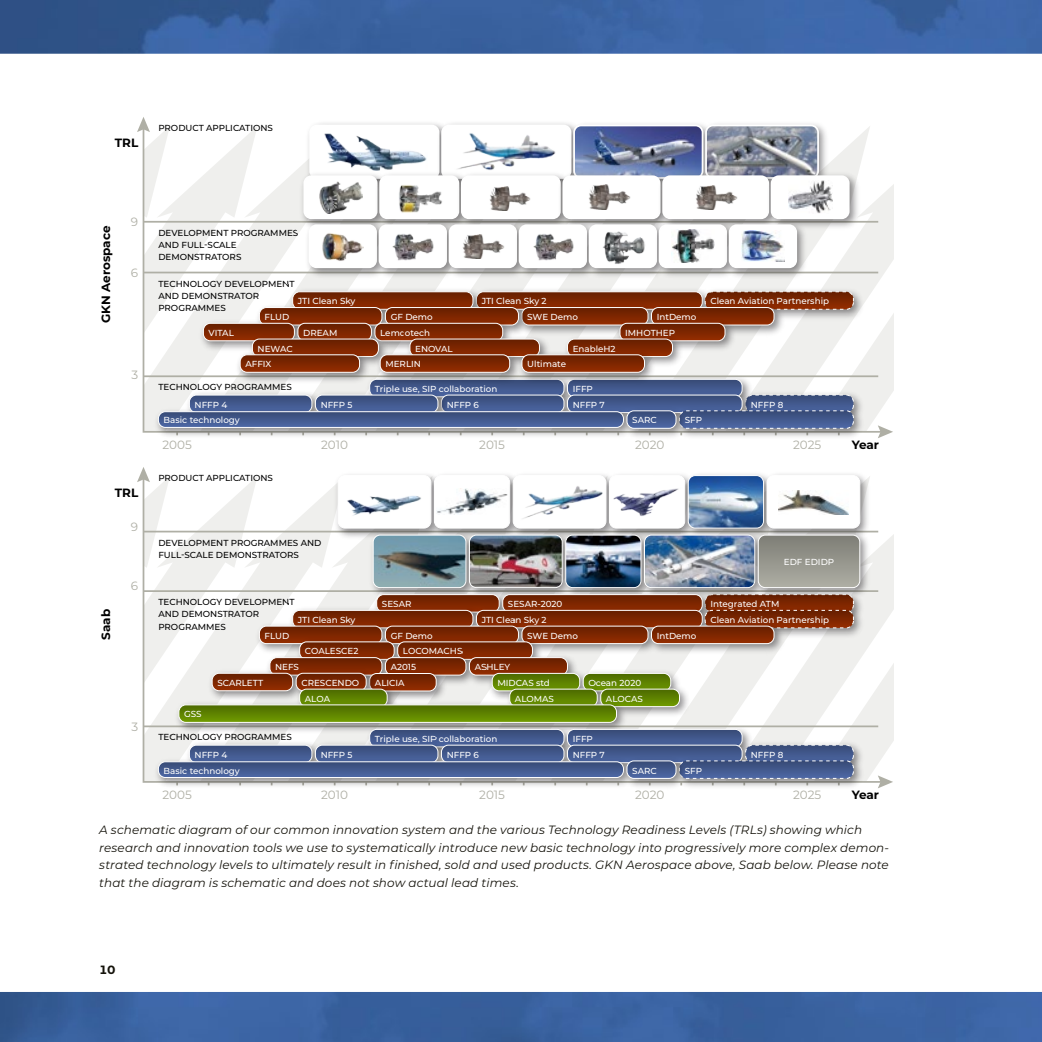
<style>
.page{position:relative;width:1042px;height:1042px;background:#fff}
.page>*{position:absolute;margin:0;border:0;box-sizing:border-box;transform-origin:0 0}
.t1{font:italic 11.9px/17.5px "Montserrat";letter-spacing:.01em;color:#15130b}
.t2{font:11.9px "Montserrat";color:#afafa5}
.t3{font:700 11.9px "Montserrat";color:#000}
.t4{font:700 11.9px "Montserrat";color:#15130b}
.t5{font:500 8.75px "Montserrat";color:#fff}
.t6{font:500 8.75px/12.2px "Montserrat";color:#000}
</style>
<div class="page">
<img style="left:0;top:0;width:1042px;height:1042px">
<h1 class="t3" style="left:115px;top:134px;width:25px">TRL</h1>
<p class="t6" style="left:158px;top:121px;width:116px">PRODUCT APPLICATIONS</p>
<h1 class="t3" style="left:97px;top:323px;width:99px;rotate:-90deg">GKN Aerospace</h1>
<h1 class="t2" style="left:131px;top:214px;width:9px">9</h1>
<h1 class="t2" style="left:131px;top:265px;width:9px">6</h1>
<h1 class="t2" style="left:131px;top:367px;width:8px">3</h1>
<h1 class="t3" style="left:115px;top:484px;width:25px">TRL</h1>
<h1 class="t2" style="left:131px;top:518px;width:9px">9</h1>
<h1 class="t3" style="left:97px;top:640px;width:32px;rotate:-90deg">Saab</h1>
<h1 class="t2" style="left:131px;top:578px;width:9px">6</h1>
<h1 class="t2" style="left:131px;top:719px;width:8px">3</h1>
<p class="t6" style="left:158px;top:226px;width:141px">DEVELOPMENT PROGRAMMES<br>AND FULL-SCALE<br>DEMONSTRATORS</p>
<p class="t6" style="left:158px;top:277px;width:138px">TECHNOLOGY DEVELOPMENT<br>AND DEMONSTRATOR<br>PROGRAMMES</p>
<p class="t5" style="left:298px;top:295px;width:59px">JTI Clean Sky</p>
<p class="t5" style="left:265px;top:311px;width:26px">FLUD</p>
<p class="t5" style="left:391px;top:311px;width:44px">GF Demo</p>
<p class="t5" style="left:482px;top:295px;width:66px">JTI Clean Sky 2</p>
<p class="t5" style="left:710px;top:295px;width:120px">Clean Aviation Partnership</p>
<p class="t5" style="left:527px;top:311px;width:52px">SWE Demo</p>
<p class="t5" style="left:657px;top:311px;width:41px">IntDemo</p>
<p class="t5" style="left:209px;top:327px;width:27px">VITAL</p>
<p class="t5" style="left:303px;top:327px;width:36px">DREAM</p>
<p class="t5" style="left:380px;top:327px;width:51px">Lemcotech</p>
<p class="t5" style="left:258px;top:342px;width:37px">NEWAC</p>
<p class="t5" style="left:415px;top:342px;width:39px">ENOVAL</p>
<p class="t5" style="left:245px;top:358px;width:28px">AFFIX</p>
<p class="t5" style="left:385px;top:358px;width:37px">MERLIN</p>
<p class="t5" style="left:195px;top:398px;width:34px">NFFP 4</p>
<p class="t5" style="left:321px;top:398px;width:33px">NFFP 5</p>
<p class="t5" style="left:164px;top:414px;width:78px">Basic technology</p>
<p class="t5" style="left:632px;top:414px;width:26px">SARC</p>
<p class="t5" style="left:685px;top:414px;width:19px">SFP</p>
<p class="t5" style="left:625px;top:327px;width:51px">IMHOTHEP</p>
<p class="t5" style="left:573px;top:342px;width:44px">EnableH2</p>
<p class="t5" style="left:527px;top:358px;width:40px">Ultimate</p>
<p class="t6" style="left:158px;top:381px;width:135px">TECHNOLOGY PROGRAMMES</p>
<p class="t5" style="left:375px;top:383px;width:124px">Triple use, SIP collaboration</p>
<p class="t5" style="left:573px;top:383px;width:22px">IFFP</p>
<p class="t5" style="left:447px;top:398px;width:34px">NFFP 6</p>
<p class="t5" style="left:573px;top:398px;width:34px">NFFP 7</p>
<p class="t5" style="left:751px;top:398px;width:34px">NFFP 8</p>
<h1 class="t2" style="left:162px;top:437px;width:31px">2005</h1>
<h1 class="t2" style="left:321px;top:437px;width:28px">2010</h1>
<h1 class="t2" style="left:479px;top:437px;width:27px">2015</h1>
<h1 class="t2" style="left:635px;top:437px;width:31px">2020</h1>
<h1 class="t2" style="left:793px;top:437px;width:30px">2025</h1>
<p class="t6" style="left:158px;top:471px;width:116px">PRODUCT APPLICATIONS</p>
<h1 class="t3" style="left:852px;top:436px;width:29px">Year</h1>
<p class="t6" style="left:158px;top:536px;width:165px">DEVELOPMENT PROGRAMMES AND<br>FULL-SCALE DEMONSTRATORS</p>
<p class="t5" style="left:784px;top:556px;width:52px">EDF EDIDP</p>
<p class="t6" style="left:158px;top:595px;width:138px">TECHNOLOGY DEVELOPMENT<br>AND DEMONSTRATOR<br>PROGRAMMES</p>
<p class="t5" style="left:382px;top:598px;width:31px">SESAR</p>
<p class="t5" style="left:508px;top:598px;width:56px">SESAR-2020</p>
<p class="t5" style="left:710px;top:598px;width:71px">Integrated ATM</p>
<p class="t5" style="left:710px;top:614px;width:120px">Clean Aviation Partnership</p>
<p class="t5" style="left:298px;top:614px;width:59px">JTI Clean Sky</p>
<p class="t5" style="left:482px;top:614px;width:66px">JTI Clean Sky 2</p>
<p class="t5" style="left:265px;top:629px;width:26px">FLUD</p>
<p class="t5" style="left:391px;top:629px;width:44px">GF Demo</p>
<p class="t5" style="left:527px;top:629px;width:52px">SWE Demo</p>
<p class="t5" style="left:305px;top:645px;width:55px">COALESCE2</p>
<p class="t5" style="left:403px;top:645px;width:61px">LOCOMACHS</p>
<p class="t5" style="left:275px;top:661px;width:25px">NEFS</p>
<p class="t5" style="left:391px;top:661px;width:27px">A2015</p>
<p class="t5" style="left:475px;top:661px;width:37px">ASHLEY</p>
<p class="t5" style="left:184px;top:708px;width:19px">GSS</p>
<p class="t5" style="left:217px;top:676px;width:47px">SCARLETT</p>
<p class="t5" style="left:301px;top:676px;width:59px">CRESCENDO</p>
<p class="t5" style="left:375px;top:676px;width:31px">ALICIA</p>
<p class="t5" style="left:497px;top:676px;width:54px">MIDCAS std</p>
<p class="t5" style="left:588px;top:676px;width:54px">Ocean 2020</p>
<p class="t5" style="left:305px;top:692px;width:27px">ALOA</p>
<p class="t5" style="left:515px;top:692px;width:41px">ALOMAS</p>
<p class="t5" style="left:606px;top:692px;width:38px">ALOCAS</p>
<p class="t6" style="left:158px;top:731px;width:135px">TECHNOLOGY PROGRAMMES</p>
<p class="t5" style="left:375px;top:733px;width:124px">Triple use, SIP collaboration</p>
<p class="t5" style="left:573px;top:733px;width:22px">IFFP</p>
<p class="t5" style="left:657px;top:629px;width:41px">IntDemo</p>
<p class="t5" style="left:195px;top:748px;width:34px">NFFP 4</p>
<p class="t5" style="left:321px;top:748px;width:33px">NFFP 5</p>
<p class="t5" style="left:447px;top:748px;width:34px">NFFP 6</p>
<p class="t5" style="left:573px;top:748px;width:34px">NFFP 7</p>
<p class="t5" style="left:751px;top:748px;width:34px">NFFP 8</p>
<p class="t5" style="left:685px;top:764px;width:19px">SFP</p>
<p class="t5" style="left:164px;top:764px;width:78px">Basic technology</p>
<p class="t5" style="left:632px;top:764px;width:26px">SARC</p>
<h1 class="t2" style="left:162px;top:787px;width:31px">2005</h1>
<h1 class="t2" style="left:321px;top:787px;width:28px">2010</h1>
<h1 class="t2" style="left:479px;top:787px;width:27px">2015</h1>
<h1 class="t2" style="left:635px;top:787px;width:31px">2020</h1>
<h1 class="t2" style="left:793px;top:787px;width:30px">2025</h1>
<h1 class="t3" style="left:852px;top:786px;width:29px">Year</h1>
<p class="t1" style="left:99px;top:821px;width:791px">A schematic diagram of our common innovation system and the various Technology Readiness Levels (TRLs) showing which research and innovation tools we use to systematically introduce new basic technology into progressively more complex demon&shy;strated technology levels to ultimately result in finished, sold and used products. GKN Aerospace above, Saab below. Please note that the diagram is schematic and does not show actual lead times.</p>
<h1 class="t4" style="left:99px;top:961px;width:18px">10</h1>
</div>
